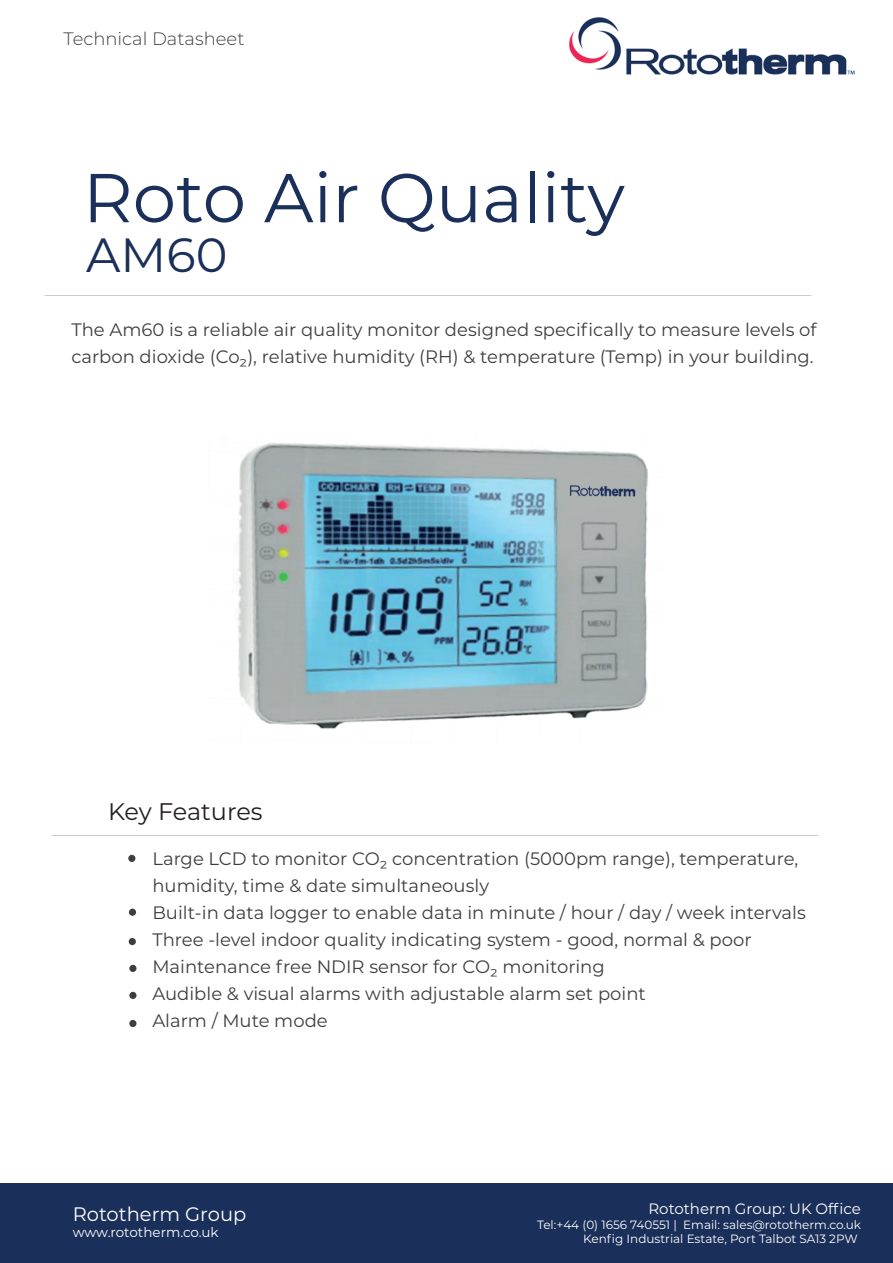
<style>
.page{position:relative;width:893px;height:1263px;background:#fff}
.page>*{position:absolute;margin:0;border:0;box-sizing:border-box;transform-origin:0 0}
.t1{font:69px "Montserrat";color:#1a2f59}
.t2{font:48px "Montserrat";color:#1a2f59}
.t3{font:24px "Montserrat";letter-spacing:-.01em;color:#231f20}
.t4{font:19.5px "Montserrat";color:#fff}
.t5{font:18px/27px "Montserrat";color:#3e3e3f}
.t6{font:300 18px "Montserrat";color:#3e3e3f}
.t7{font:15px "Montserrat";color:#fff}
.t8{font:13.5px "Montserrat";color:#fff}
.t9{font:12px/14.4px "Montserrat";color:#fff;text-align:right}
</style>
<div class="page">
<div style="left:0;top:1183px;width:893px;height:80px;background:#1a2f59"></div>
<img style="left:570px;top:18px;width:284px;height:57px">
<div style="left:128px;top:855px;width:7px;height:7px;background:#3e3e3f;border-radius:50%"></div>
<div style="left:129px;top:909px;width:7px;height:7px;background:#3e3e3f;border-radius:50%"></div>
<div style="left:129px;top:938px;width:7px;height:7px;background:#3e3e3f;border-radius:50%"></div>
<div style="left:129px;top:965px;width:8px;height:7px;background:#3e3e3f;border-radius:50%"></div>
<div style="left:129px;top:992px;width:8px;height:7px;background:#3e3e3f;border-radius:50%"></div>
<div style="left:129px;top:1020px;width:8px;height:7px;background:#3e3e3f;border-radius:50%"></div>
<img style="left:237px;top:442px;width:411px;height:287px">
<svg style="left:253px;top:835px;width:20px;height:1px"></svg>
<p class="t6" style="left:64px;top:26px;width:182px">Technical Datasheet</p>
<h1 class="t1" style="left:83px;top:150px;width:543px">Roto Air Quality</h1>
<h2 class="t2" style="left:86px;top:222px;width:143px">AM60</h2>
<p class="t5" style="left:71px;top:315px;width:747px">The Am60 is a reliable air quality monitor designed specifically to measure levels of carbon dioxide (Co2), relative humidity (RH) &amp; temperature (Temp) in your building.</p>
<h3 class="t3" style="left:108px;top:795px;width:156px">Key Features</h3>
<p class="t5" style="left:152px;top:845px;width:655px">Large LCD to monitor CO2 concentration (5000pm range), temperature, humidity, time &amp; date simultaneously<br>Built-in data logger to enable data in minute / hour / day / week intervals Three -level indoor quality indicating system - good, normal &amp; poor Maintenance free NDIR sensor for CO2 monitoring<br>Audible &amp; visual alarms with adjustable alarm set point<br>Alarm / Mute mode</p>
<p class="t4" style="left:73px;top:1201px;width:175px">Rototherm Group</p>
<p class="t8" style="left:73px;top:1223px;width:147px">www.rototherm.co.uk</p>
<p class="t7" style="left:648px;top:1199px;width:214px">Rototherm Group: UK Office</p>
<p class="t9" style="left:537px;top:1217px;width:325px">Tel:+44 (0) 1656 740551 | Email: sales@rototherm.co.uk<br>Kenfig Industrial Estate, Port Talbot SA13 2PW</p>
</div>
